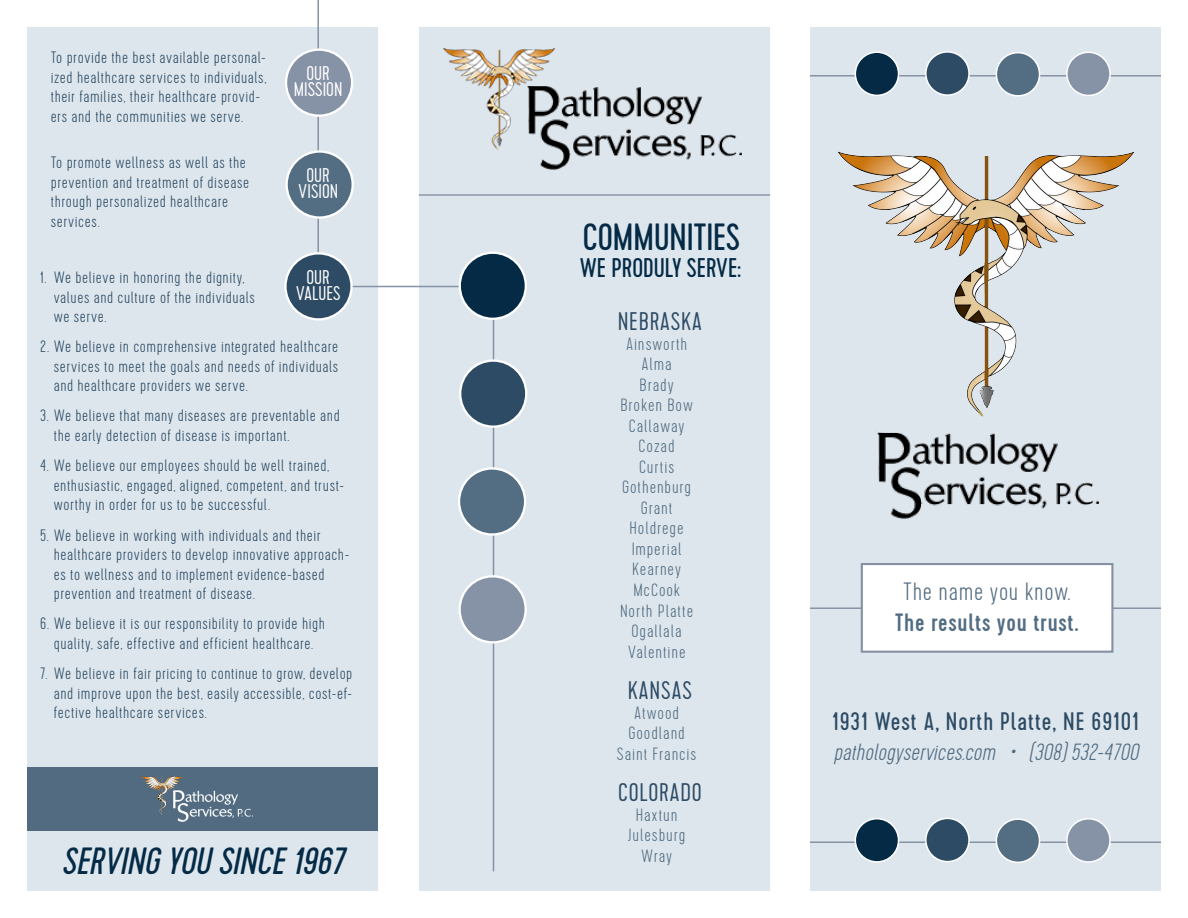
<style>
.page{position:relative;width:1188px;height:918px;background:#fff}
.page>*{position:absolute;margin:0;border:0;box-sizing:border-box;transform-origin:0 0}
.t1{font:italic 37.95px "Cervo";color:#042a46}
.t2{font:37.95px "Cervo";color:#042a46}
.t3{font:27px "Cervo";color:#042a46}
.t4{font:300 25.5px "Cervo";letter-spacing:.03em;color:#2d4b64}
.t5{font:25.35px "Cervo";letter-spacing:.04em;color:#2d4b64}
.t6{font:500 25.05px/30.8px "Cervo";letter-spacing:.03em;color:#536d83;text-align:center}
.t7{font:italic 100 23.4px "Cervo";color:#536d83}
.t8{font:300 19.95px "Cervo";color:#fff}
.t9{font:100 17.85px "Cervo";letter-spacing:.05em;color:#536d83}
.t10{font:100 16.5px/19.5px "Cervo";letter-spacing:.035em;color:#2d4b64}
.s1{font-weight:100}
</style>
<div class="page">
<div style="left:27px;top:27px;width:351px;height:864px;background:#dde6ed"></div>
<div style="left:419px;top:27px;width:351px;height:864px;background:#dde6ed"></div>
<div style="left:810px;top:27px;width:351px;height:864px;background:#dde6ed"></div>
<img style="left:877px;top:432px;width:221px;height:87px">
<img style="left:838px;top:151px;width:296px;height:265px">
<hr style="left:810px;top:75px;width:351px;height:1px;background:#8692a5">
<div style="left:855px;top:52px;width:44px;height:43px;background:#042a46;border-radius:50%"></div>
<div style="left:855px;top:51px;width:44px;height:45px;border:2px solid #fff;border-radius:50%"></div>
<div style="left:926px;top:52px;width:43px;height:43px;background:#2d4b64;border-radius:50%"></div>
<div style="left:925px;top:51px;width:45px;height:45px;border:2px solid #fff;border-radius:50%"></div>
<div style="left:996px;top:53px;width:44px;height:43px;background:#536d83;border-radius:50%"></div>
<div style="left:996px;top:52px;width:44px;height:45px;border:2px solid #fff;border-radius:50%"></div>
<hr style="left:810px;top:608px;width:351px;height:1px;background:#8692a5">
<div style="left:1067px;top:52px;width:43px;height:43px;background:#8692a5;border-radius:50%"></div>
<div style="left:1066px;top:52px;width:45px;height:44px;border:2px solid #fff;border-radius:50%"></div>
<div style="left:861px;top:563px;width:252px;height:90px;background:#fff;border:2px solid #8690a3"></div>
<hr style="left:810px;top:842px;width:351px;height:1px;background:#8692a5">
<div style="left:855px;top:819px;width:44px;height:43px;background:#042a46;border-radius:50%"></div>
<div style="left:855px;top:818px;width:44px;height:45px;border:2px solid #fff;border-radius:50%"></div>
<div style="left:926px;top:818px;width:43px;height:44px;background:#2d4b64;border-radius:50%"></div>
<div style="left:925px;top:818px;width:45px;height:44px;border:2px solid #fff;border-radius:50%"></div>
<div style="left:996px;top:819px;width:44px;height:43px;background:#536d83;border-radius:50%"></div>
<div style="left:996px;top:818px;width:44px;height:45px;border:2px solid #fff;border-radius:50%"></div>
<div style="left:1067px;top:819px;width:43px;height:43px;background:#8692a5;border-radius:50%"></div>
<div style="left:1066px;top:818px;width:45px;height:45px;border:2px solid #fff;border-radius:50%"></div>
<img style="left:443px;top:49px;width:299px;height:121px">
<hr style="left:419px;top:194px;width:351px;height:2px;background:#8690a3">
<hr style="left:317px;top:286px;width:177px;height:1px;background:#8692a5">
<hr style="left:493px;top:291px;width:1px;height:580px;background:#8692a5">
<div style="left:460px;top:253px;width:66px;height:66px;background:#042a46;border-radius:50%"></div>
<div style="left:459px;top:252px;width:68px;height:68px;border:2px solid #fff;border-radius:50%"></div>
<div style="left:460px;top:361px;width:66px;height:66px;background:#2d4b64;border-radius:50%"></div>
<div style="left:459px;top:359px;width:68px;height:69px;border:2px solid #fff;border-radius:50%"></div>
<div style="left:459px;top:468px;width:66px;height:67px;background:#536d83;border-radius:50%"></div>
<div style="left:458px;top:467px;width:68px;height:69px;border:2px solid #fff;border-radius:50%"></div>
<div style="left:460px;top:576px;width:66px;height:66px;background:#8692a5;border-radius:50%"></div>
<div style="left:458px;top:575px;width:69px;height:69px;border:2px solid #fff;border-radius:50%"></div>
<hr style="left:317px;top:0;width:2px;height:311px;background:#8692a5">
<div style="left:285px;top:253px;width:67px;height:66px;background:#2d4b64;border-radius:50%"></div>
<div style="left:284px;top:252px;width:69px;height:69px;border:2px solid #fff;border-radius:50%"></div>
<div style="left:287px;top:152px;width:66px;height:66px;background:#536d83;border-radius:50%"></div>
<div style="left:285px;top:150px;width:69px;height:69px;border:2px solid #fff;border-radius:50%"></div>
<div style="left:286px;top:50px;width:66px;height:66px;background:#8692a5;border-radius:50%"></div>
<div style="left:285px;top:48px;width:68px;height:69px;border:2px solid #fff;border-radius:50%"></div>
<div style="left:27px;top:768px;width:351px;height:63px;background:#526b81"></div>
<img style="left:142px;top:777px;width:109px;height:45px">
<p class="t10" style="left:51px;top:49px;width:217px">To provide the best available personal&shy;ized healthcare services to individuals, their families, their healthcare provid&shy;ers and the communities we serve.</p>
<p class="t10" style="left:51px;top:154px;width:200px">To promote wellness as well as the prevention and treatment of disease through personalized healthcare services.</p>
<p class="t10" style="left:54px;top:269px;width:203px;text-indent:-14px">1. We believe in honoring the dignity, values and culture of the individuals we serve.</p>
<p class="t8" style="left:307px;top:62px;width:25px">OUR</p>
<p class="t8" style="left:294px;top:78px;width:50px">MISSION</p>
<p class="t8" style="left:307px;top:164px;width:25px">OUR</p>
<p class="t8" style="left:298px;top:180px;width:41px">VISION</p>
<p class="t8" style="left:307px;top:266px;width:25px">OUR</p>
<p class="t8" style="left:296px;top:282px;width:47px">VALUES</p>
<p class="t10" style="left:54px;top:337px;width:286px;text-align:justify;text-indent:-14px">2. We believe in comprehensive integrated healthcare services to meet the goals and needs of individuals and healthcare providers we serve.</p>
<p class="t10" style="left:54px;top:407px;width:288px;text-indent:-14px">3. We believe that many diseases are preventable and the early detection of disease is important.</p>
<p class="t10" style="left:54px;top:456px;width:292px;text-indent:-14px">4. We believe our employees should be well trained, enthusiastic, engaged, aligned, competent, and trust&shy;worthy in order for us to be successful.</p>
<p class="t10" style="left:54px;top:526px;width:297px;text-indent:-14px">5. We believe in working with individuals and their healthcare providers to develop innovative approach&shy;es to wellness and to implement evidence-based prevention and treatment of disease.</p>
<p class="t10" style="left:40px;top:615px;width:286px;text-align:center">6. We believe it is our responsibility to provide high quality, safe, effective and efficient healthcare.</p>
<p class="t10" style="left:54px;top:664px;width:300px;text-align:justify;text-indent:-14px">7. We believe in fair pricing to continue to grow, develop and improve upon the best, easily accessible, cost-ef&shy;fective healthcare services.</p>
<p class="t1" style="left:62px;top:839px;width:284px">SERVING YOU SINCE 1967</p>
<p class="t2" style="left:583px;top:215px;width:159px">COMMUNITIES</p>
<p class="t3" style="left:580px;top:252px;width:163px">WE PRODULY SERVE:</p>
<p class="t4" style="left:618px;top:307px;width:86px">NEBRASKA</p>
<p class="t9" style="left:626px;top:333px;width:63px">Ainsworth</p>
<p class="t9" style="left:642px;top:354px;width:32px">Alma</p>
<p class="t9" style="left:640px;top:375px;width:36px">Brady</p>
<p class="t9" style="left:620px;top:395px;width:74px">Broken Bow</p>
<p class="t9" style="left:629px;top:416px;width:57px">Callaway</p>
<p class="t9" style="left:639px;top:436px;width:38px">Cozad</p>
<p class="t9" style="left:639px;top:457px;width:37px">Curtis</p>
<p class="t9" style="left:622px;top:477px;width:71px">Gothenburg</p>
<p class="t9" style="left:641px;top:498px;width:33px">Grant</p>
<p class="t9" style="left:630px;top:518px;width:56px">Holdrege</p>
<p class="t9" style="left:632px;top:539px;width:51px">Imperial</p>
<p class="t9" style="left:632px;top:559px;width:50px">Kearney</p>
<p class="t9" style="left:633px;top:580px;width:48px">McCook</p>
<p class="t9" style="left:620px;top:600px;width:75px">North Platte</p>
<p class="t9" style="left:632px;top:621px;width:52px">Ogallala</p>
<p class="t9" style="left:628px;top:642px;width:59px">Valentine</p>
<p class="t4" style="left:628px;top:676px;width:66px">KANSAS</p>
<p class="t9" style="left:634px;top:702px;width:46px">Atwood</p>
<p class="t9" style="left:628px;top:723px;width:58px">Goodland</p>
<p class="t9" style="left:617px;top:744px;width:81px">Saint Francis</p>
<p class="t4" style="left:618px;top:778px;width:85px">COLORADO</p>
<p class="t9" style="left:636px;top:804px;width:43px">Haxtun</p>
<p class="t9" style="left:628px;top:825px;width:59px">Julesburg</p>
<p class="t9" style="left:641px;top:846px;width:33px">Wray</p>
<p class="t6" style="left:895px;top:577px;width:185px"><span class="s1">The name you know.<br></span>The results you trust.</p>
<p class="t5" style="left:832px;top:707px;width:308px">1931 West A, North Platte, NE 69101</p>
<p class="t7" style="left:834px;top:739px;width:306px">pathologyservices.com • (308) 532-4700</p>
</div>
